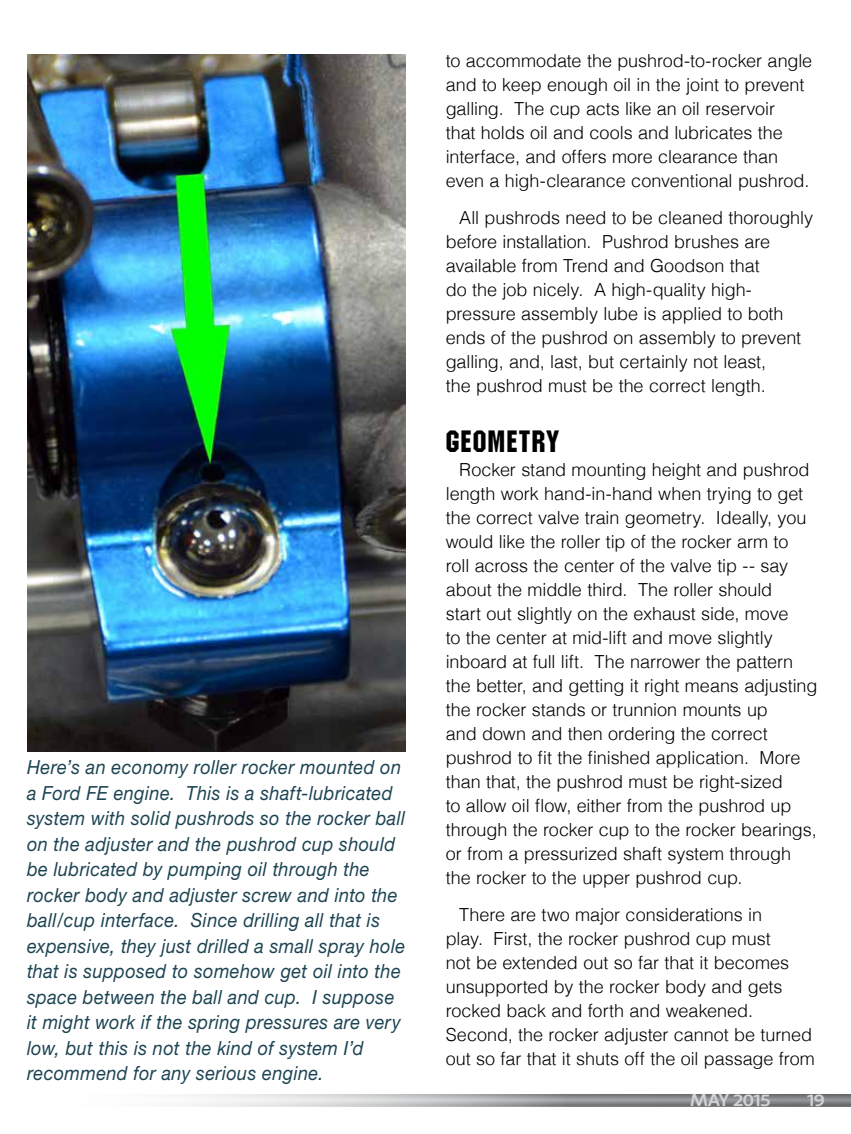
<style>
.page{position:relative;width:851px;height:1134px;background:#fff}
.page>*{position:absolute;margin:0;border:0;box-sizing:border-box;transform-origin:0 0}
.t1{font:30px "Machine TT";letter-spacing:.04em;color:#000}
.t2{font:italic 19.5px/25.5px "Helvetica Neue";letter-spacing:.02em;color:#1d4453;scale:.93 1}
.t3{font:300 18px/24px "Helvetica";letter-spacing:-.005em;color:#000}
.t4{font:700 16.5px "Machinato";letter-spacing:-.01em;color:#d1d3d4;scale:1.1 1}
</style>
<div class="page">
<div style="left:26px;top:1093px;width:824px;height:15px;background:#000;opacity:.5"></div>
<img style="left:27px;top:54px;width:378px;height:698px">
<p class="t2" style="left:27px;top:754px;width:408px">Here’s an economy roller rocker mounted on a Ford FE engine. This is a shaft-lubricated system with solid pushrods so the rocker ball on the adjuster and the pushrod cup should be lubricated by pumping oil through the rocker body and adjuster screw and into the ball/cup interface. Since drilling all that is expensive, they just drilled a small spray hole that is supposed to somehow get oil into the space between the ball and cup. I suppose it might work if the spring pressures are very low, but this is not the kind of system I’d recommend for any serious engine.</p>
<p class="t3" style="left:446px;top:48px;width:368px">to accommodate the pushrod-to-rocker angle and to keep enough oil in the joint to prevent galling. The cup acts like an oil reservoir<br>that holds oil and cools and lubricates the interface, and offers more clearance than even a high-clearance conventional pushrod.</p>
<p class="t3" style="left:446px;top:206px;width:369px;text-indent:14px">All pushrods need to be cleaned thoroughly before installation. Pushrod brushes are available from Trend and Goodson that<br>do the job nicely. A high-quality high&shy;pressure assembly lube is applied to both ends of the pushrod on assembly to prevent galling, and, last, but certainly not least,<br>the pushrod must be the correct length.</p>
<h1 class="t1" style="left:446px;top:423px;width:115px">GEOMETRY</h1>
<p class="t3" style="left:446px;top:457px;width:373px;text-indent:14px">Rocker stand mounting height and pushrod length work hand-in-hand when trying to get the correct valve train geometry. Ideally, you would like the roller tip of the rocker arm to<br>roll across the center of the valve tip -- say about the middle third. The roller should<br>start out slightly on the exhaust side, move<br>to the center at mid-lift and move slightly inboard at full lift. The narrower the pattern the better, and getting it right means adjusting the rocker stands or trunnion mounts up<br>and down and then ordering the correct pushrod to fit the finished application. More than that, the pushrod must be right-sized<br>to allow oil flow, either from the pushrod up through the rocker cup to the rocker bearings, or from a pressurized shaft system through the rocker to the upper pushrod cup.</p>
<p class="t3" style="left:446px;top:903px;width:370px;text-indent:14px">There are two major considerations in<br>play. First, the rocker pushrod cup must<br>not be extended out so far that it becomes unsupported by the rocker body and gets rocked back and forth and weakened.<br>Second, the rocker adjuster cannot be turned out so far that it shuts off the oil passage from</p>
<p class="t4" style="left:689px;top:1089px;width:74px">MAY 2015</p>
<p class="t4" style="left:806px;top:1089px;width:17px">19</p>
</div>
